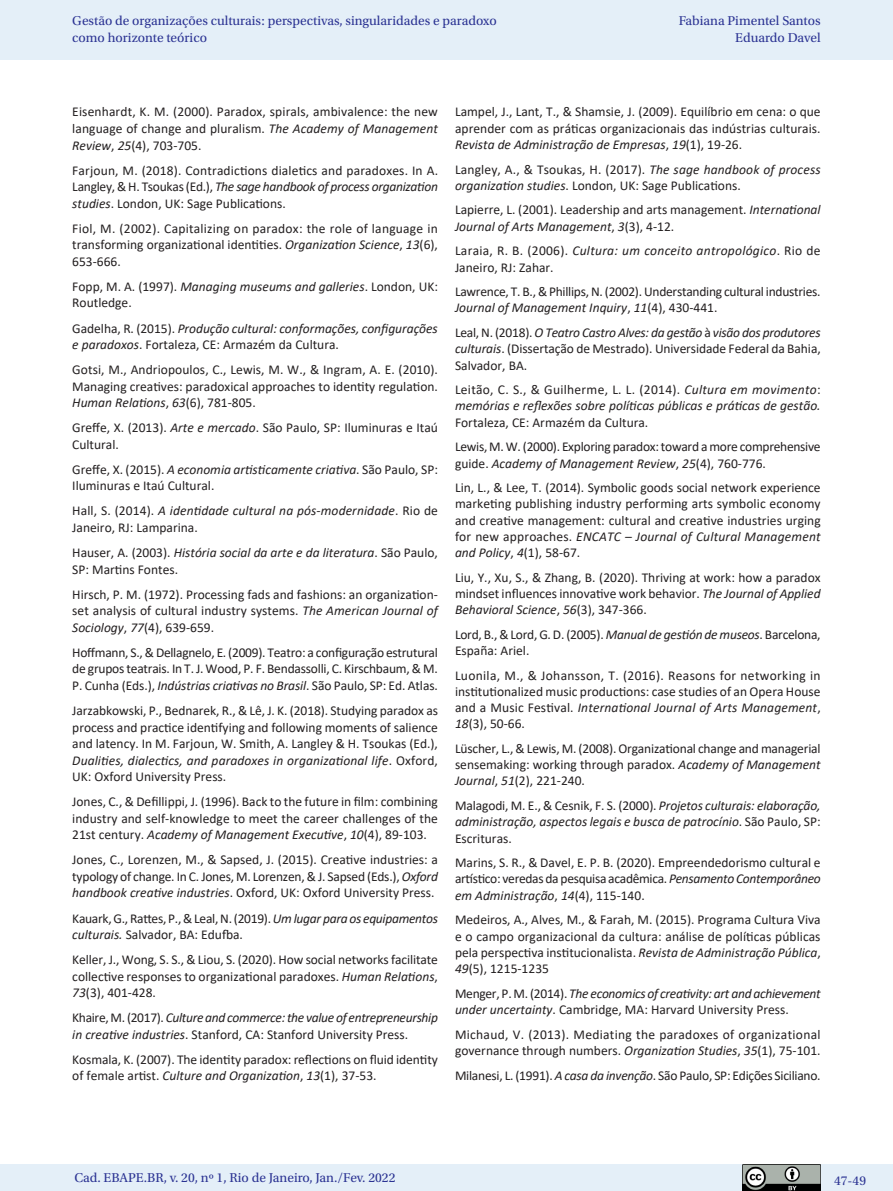
<style>
.page{position:relative;width:893px;height:1191px;background:#fff}
.page>*{position:absolute;margin:0;border:0;box-sizing:border-box;transform-origin:0 0}
.Referencias{font:13.5px/16.5px "Calibri";color:#231f20;text-align:justify}
.Referencias-2{font:13.5px/16.2px "Calibri";letter-spacing:-.02em;color:#231f20}
.Referencias-3{font:italic 13.5px/16.2px "Calibri";color:#231f20;text-align:justify}
.t1{font:13.5px/16.5px "Utopia Std";color:#2b3393}
.Referencias-4{font:italic 13.5px/16.5px "Calibri";letter-spacing:-.025em;color:#231f20}
.Referencias-5{font:italic 13.5px/16.2px "Calibri";letter-spacing:-.02em;color:#231f20}
.Referencias-6{font:13.5px/16.6px "Calibri";letter-spacing:.02em;color:#231f20}
.s1{font-style:italic}
.s2{font-style:normal}
</style>
<div class="page">
<div style="left:0;top:0;width:893px;height:60px;background:#e4eff8"></div>
<div style="left:0;top:1164px;width:893px;height:27px;background:#e4eff8"></div>
<img style="left:743px;top:1164px;width:78px;height:27px">
<p class="t1" style="left:72px;top:13px;width:426px">Gestão de organizações culturais: perspectivas, singularidades e paradoxo como horizonte teórico</p>
<p class="t1" style="left:679px;top:13px;width:143px;text-align:right">Fabiana Pimentel Santos<br>Eduardo Davel</p>
<p class="Referencias" style="left:72px;top:103px;width:367px">Eisenhardt, K. M. (2000). Paradox, spirals, ambivalence: the new language of change and pluralism. <span class="s1">The Academy of Management Review</span>, <span class="s1">25</span>(4), 703-705.</p>
<p class="Referencias" style="left:72px;top:161px;width:367px">Farjoun, M. (2018). Contradictions dialetics and paradoxes. In A.<br>Langley, &amp; H. Tsoukas (Ed.), <span class="s1">The sage handbook of process organization studies</span>. London, UK: Sage Publications.</p>
<p class="Referencias" style="left:72px;top:220px;width:367px">Fiol, M. (2002). Capitalizing on paradox: the role of language in transforming organizational identities. <span class="s1">Organization Science</span>, <span class="s1">13</span>(6), 653-666.</p>
<p class="Referencias" style="left:72px;top:278px;width:367px">Fopp, M. A. (1997). <span class="s1">Managing museums and galleries</span>. London, UK:<br>Routledge.</p>
<p class="Referencias-3" style="left:72px;top:319px;width:367px"><span class="s2">Gadelha, R. (2015).</span> Produção cultural: conformações, configurações e paradoxos<span class="s2">. Fortaleza, CE: Armazém da Cultura.</span></p>
<p class="Referencias" style="left:72px;top:361px;width:367px">Gotsi, M., Andriopoulos, C., Lewis, M. W., &amp; Ingram, A. E. (2010).<br>Managing creatives: paradoxical approaches to identity regulation.<br><span class="s1">Human Relations</span>, <span class="s1">63</span>(6), 781-805.</p>
<p class="Referencias" style="left:72px;top:419px;width:367px">Greffe, X. (2013). <span class="s1">Arte e mercado</span>. São Paulo, SP: Iluminuras e Itaú<br>Cultural.</p>
<p class="Referencias" style="left:72px;top:461px;width:367px">Greffe, X. (2015). <span class="s1">A economia artisticamente criativa</span>. São Paulo, SP:<br>Iluminuras e Itaú Cultural.</p>
<p class="Referencias" style="left:72px;top:502px;width:367px">Hall, S. (2014). <span class="s1">A identidade cultural na pós-modernidade</span>. Rio de<br>Janeiro, RJ: Lamparina.</p>
<p class="Referencias" style="left:72px;top:544px;width:367px">Hauser, A. (2003). <span class="s1">História social da arte e da literatura</span>. São Paulo,<br>SP: Martins Fontes.</p>
<p class="Referencias" style="left:72px;top:585px;width:367px">Hirsch, P. M. (1972). Processing fads and fashions: an organization&shy;set analysis of cultural industry systems. <span class="s1">The American Journal of Sociology</span>, <span class="s1">77</span>(4), 639-659.</p>
<p class="Referencias" style="left:72px;top:644px;width:367px">Hoffmann, S., &amp; Dellagnelo, E. (2009). Teatro: a configuração estrutural de grupos teatrais. In T. J. Wood, P. F. Bendassolli, C. Kirschbaum, &amp; M.<br>P. Cunha (Eds.), <span class="s1">Indústrias criativas no Brasil</span>. São Paulo, SP: Ed. Atlas.</p>
<p class="Referencias" style="left:72px;top:702px;width:367px">Jarzabkowski, P., Bednarek, R., &amp; Lê, J. K. (2018). Studying paradox as process and practice identifying and following moments of salience and latency. In M. Farjoun, W. Smith, A. Langley &amp; H. Tsoukas (Ed.), <span class="s1">Dualities, dialectics, and paradoxes in organizational life</span>. Oxford, UK: Oxford University Press.</p>
<p class="Referencias" style="left:72px;top:793px;width:367px">Jones, C., &amp; Defillippi, J. (1996). Back to the future in film: combining industry and self-knowledge to meet the career challenges of the 21st century. <span class="s1">Academy of Management Executive</span>, <span class="s1">10</span>(4), 89-103.</p>
<p class="Referencias" style="left:72px;top:851px;width:367px">Jones, C., Lorenzen, M., &amp; Sapsed, J. (2015). Creative industries: a typology of change. In C. Jones, M. Lorenzen, &amp; J. Sapsed (Eds.), <span class="s1">Oxford handbook creative industries</span>. Oxford, UK: Oxford University Press.</p>
<p class="Referencias-2" style="left:72px;top:909px;width:367px">Kauark, G., Rattes, P., &amp; Leal, N. (2019). <span class="s1">Um lugar para os equipamentos culturais.</span> Salvador, BA: Edufba.</p>
<p class="Referencias" style="left:72px;top:951px;width:367px">Keller, J., Wong, S. S., &amp; Liou, S. (2020). How social networks facilitate collective responses to organizational paradoxes. <span class="s1">Human Relations</span>, <span class="s1">73</span>(3), 401-428.</p>
<p class="Referencias-4" style="left:72px;top:1009px;width:367px"><span class="s2">Khaire, M. (2017).</span> Culture and commerce: the value of entrepreneurship in creative industries<span class="s2">. Stanford, CA: Stanford University Press.</span></p>
<p class="Referencias" style="left:72px;top:1050px;width:367px">Kosmala, K. (2007). The identity paradox: reflections on fluid identity of female artist. <span class="s1">Culture and Organization</span>, <span class="s1">13</span>(1), 37-53.</p>
<p class="Referencias" style="left:455px;top:104px;width:367px">Lampel, J., Lant, T., &amp; Shamsie, J. (2009). Equilíbrio em cena: o que aprender com as práticas organizacionais das indústrias culturais.<br><span class="s1">Revista de Administração de Empresas</span>, <span class="s1">19</span>(1), 19-26.</p>
<p class="Referencias" style="left:455px;top:161px;width:367px">Langley, A., &amp; Tsoukas, H. (2017). <span class="s1">The sage handbook of process organization studies</span>. London, UK: Sage Publications.</p>
<p class="Referencias" style="left:455px;top:201px;width:367px">Lapierre, L. (2001). Leadership and arts management. <span class="s1">International<br>Journal of Arts Management</span>, <span class="s1">3</span>(3), 4-12.</p>
<p class="Referencias" style="left:455px;top:242px;width:367px">Laraia, R. B. (2006). <span class="s1">Cultura: um conceito antropológico</span>. Rio de<br>Janeiro, RJ: Zahar.</p>
<p class="Referencias-2" style="left:455px;top:283px;width:367px">Lawrence, T. B., &amp; Phillips, N. (2002). Understanding cultural industries.<br><span class="s1">Journal of Management Inquiry</span>, <span class="s1">11</span>(4), 430-441.</p>
<p class="Referencias" style="left:455px;top:324px;width:367px">Leal, N. (2018). <span class="s1">O Teatro Castro Alves: da gestão</span> à <span class="s1">visão dos produtores culturais</span>. (Dissertação de Mestrado). Universidade Federal da Bahia, Salvador, BA.</p>
<p class="Referencias-3" style="left:455px;top:381px;width:367px"><span class="s2">Leitão, C. S., &amp; Guilherme, L. L. (2014).</span> Cultura em movimento<span class="s2">: </span>memórias e reflexões sobre políticas públicas e práticas de gestão.<br><span class="s2">Fortaleza, CE: Armazém da Cultura.</span></p>
<p class="Referencias-2" style="left:455px;top:438px;width:367px">Lewis, M. W. (2000). Exploring paradox: toward a more comprehensive guide. <span class="s1">Academy of Management Review</span>, <span class="s1">25</span>(4), 760-776.</p>
<p class="Referencias" style="left:455px;top:479px;width:367px">Lin, L., &amp; Lee, T. (2014). Symbolic goods social network experience marketing publishing industry performing arts symbolic economy and creative management: cultural and creative industries urging for new approaches. <span class="s1">ENCATC – Journal of Cultural Management and Policy</span>, <span class="s1">4</span>(1), 58-67.</p>
<p class="Referencias" style="left:455px;top:569px;width:367px">Liu, Y., Xu, S., &amp; Zhang, B. (2020). Thriving at work: how a paradox mindset influences innovative work behavior. <span class="s1">The Journal of Applied Behavioral Science</span>, <span class="s1">56</span>(3), 347-366.</p>
<p class="Referencias-2" style="left:455px;top:626px;width:367px">Lord, B., &amp; Lord, G. D. (2005). <span class="s1">Manual de gestión de museos</span>. Barcelona,<br>España: Ariel.</p>
<p class="Referencias" style="left:455px;top:667px;width:367px">Luonila, M., &amp; Johansson, T. (2016). Reasons for networking in institutionalized music productions: case studies of an Opera House and a Music Festival. <span class="s1">International Journal of Arts Management</span>, <span class="s1">18</span>(3), 50-66.</p>
<p class="Referencias" style="left:455px;top:740px;width:367px">Lüscher, L., &amp; Lewis, M. (2008). Organizational change and managerial sensemaking: working through paradox. <span class="s1">Academy of Management Journal</span>, <span class="s1">51</span>(2), 221-240.</p>
<p class="Referencias-3" style="left:455px;top:797px;width:367px"><span class="s2">Malagodi, M. E., &amp; Cesnik, F. S. (2000).</span> Projetos culturais: elaboração, administração, aspectos legais e busca de patrocínio<span class="s2">. São Paulo, SP:<br>Escrituras.</span></p>
<p class="Referencias" style="left:455px;top:854px;width:367px">Marins, S. R., &amp; Davel, E. P. B. (2020). Empreendedorismo cultural e artístico: veredas da pesquisa acadêmica. <span class="s1">Pensamento Contemporâneo em Administração</span>, <span class="s1">14</span>(4), 115-140.</p>
<p class="Referencias" style="left:455px;top:911px;width:367px">Medeiros, A., Alves, M., &amp; Farah, M. (2015). Programa Cultura Viva e o campo organizacional da cultura: análise de políticas públicas pela perspectiva institucionalista. <span class="s1">Revista de Administração Pública</span>, <span class="s1">49</span>(5), 1215-1235</p>
<p class="Referencias-5" style="left:455px;top:984px;width:367px"><span class="s2">Menger, P. M. (2014).</span> The economics of creativity: art and achievement under uncertainty<span class="s2">. Cambridge, MA: Harvard University Press.</span></p>
<p class="Referencias-6" style="left:455px;top:1025px;width:367px">Michaud, V. (2013). Mediating the paradoxes of organizational governance through numbers. <span class="s1">Organization Studies</span>, <span class="s1">35</span>(1), 75-101.</p>
<p class="Referencias-2" style="left:455px;top:1067px;width:367px">Milanesi, L. (1991). <span class="s1">A casa da invenção</span>. São Paulo, SP: Edições Siciliano.</p>
<p class="t1" style="left:74px;top:1169px;width:323px">Cad. EBAPE.BR, v. 20, nº 1, Rio de Janeiro, Jan./Fev. 2022</p>
<p class="t1" style="left:834px;top:1172px;width:33px">47-49</p>
</div>
